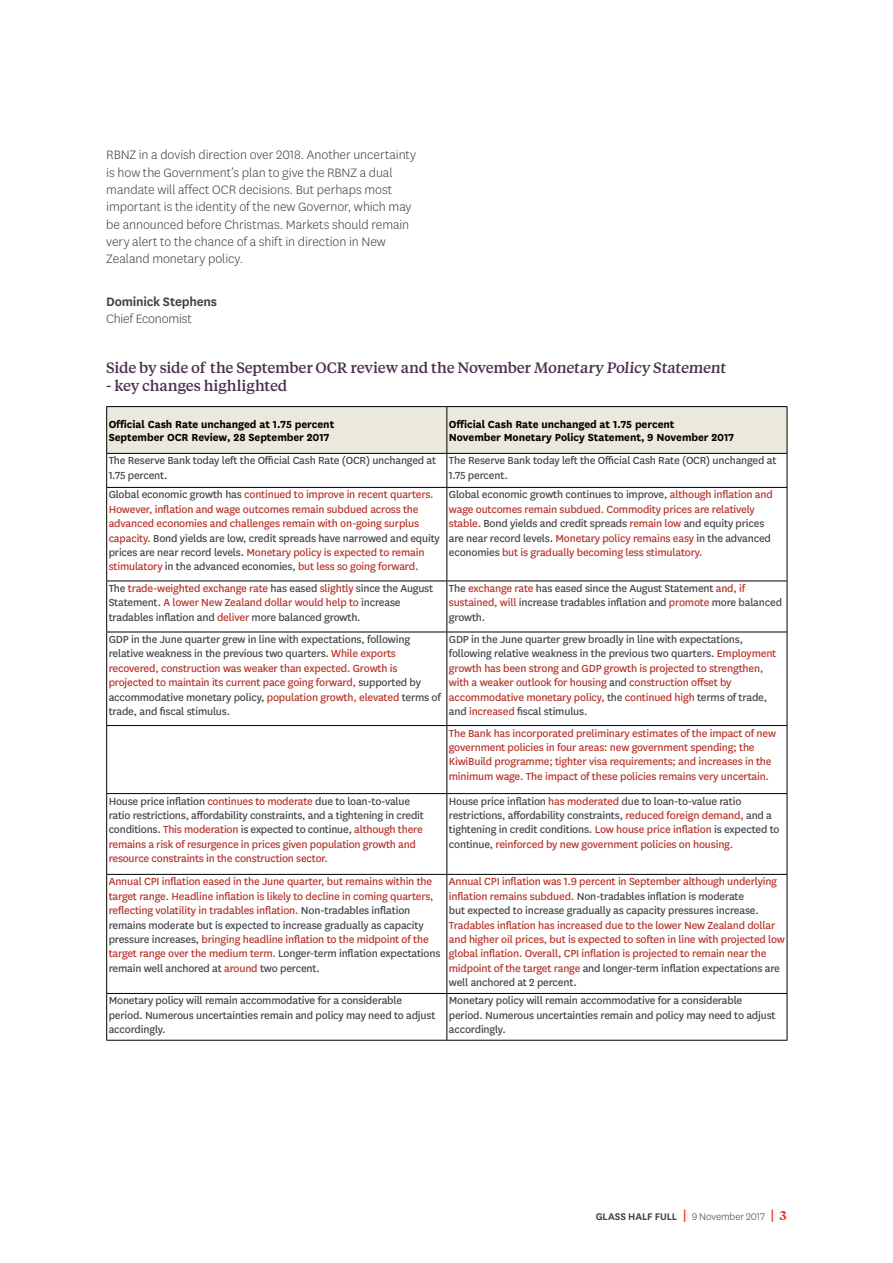
<style>
.page{position:relative;width:893px;height:1263px;background:#fff}
.page>*{position:absolute;margin:0;border:0;box-sizing:border-box;transform-origin:0 0}
.t1{font:500 15px "Tiempos Text";letter-spacing:-.015em;color:#4c2f4e}
.t2{font:300 14.25px/17.2px "National LF";letter-spacing:-.005em;color:#414042}
.t3{font:600 14.25px "National LF";letter-spacing:-.015em;color:#414042}
.t4{font:12px/14.4px "National LF";letter-spacing:-.015em;color:#b62f25}
.t5{font:12px/14.4px "National LF";letter-spacing:-.015em;color:#414042}
.t6{font:700 12px/13.5px "National LF";letter-spacing:-.005em;color:#000}
.t7{font:600 11.25px "National LF";letter-spacing:-.005em;color:#414042}
.s1{color:#414042}
.s2{color:#b62f25}
.s3{font-family:"Tiempos Text";font-size:13.5px;color:#ee3124}
.s4{font-weight:300}
.s5{font-family:"Tiempos Text";font-size:12.75px;color:#ee3124}
</style>
<div class="page">
<div style="left:107px;top:407px;width:680px;height:46px;background:#ebe9db"></div>
<hr style="left:106px;top:406px;width:341px;height:1px;background:#000">
<hr style="left:106px;top:407px;width:1px;height:46px;background:#000">
<hr style="left:447px;top:406px;width:340px;height:1px;background:#000">
<hr style="left:446px;top:407px;width:1px;height:46px;background:#000">
<hr style="left:787px;top:407px;width:1px;height:46px;background:#000">
<hr style="left:106px;top:453px;width:341px;height:1px;background:#000">
<hr style="left:106px;top:454px;width:1px;height:33px;background:#000">
<hr style="left:447px;top:453px;width:340px;height:1px;background:#000">
<hr style="left:446px;top:454px;width:1px;height:33px;background:#000">
<hr style="left:787px;top:454px;width:1px;height:33px;background:#000">
<hr style="left:106px;top:487px;width:341px;height:1px;background:#000">
<hr style="left:106px;top:488px;width:1px;height:93px;background:#000">
<hr style="left:447px;top:487px;width:340px;height:1px;background:#000">
<hr style="left:446px;top:488px;width:1px;height:93px;background:#000">
<hr style="left:787px;top:488px;width:1px;height:93px;background:#000">
<hr style="left:106px;top:581px;width:341px;height:1px;background:#000">
<hr style="left:106px;top:581px;width:1px;height:51px;background:#000">
<hr style="left:447px;top:581px;width:340px;height:1px;background:#000">
<hr style="left:446px;top:581px;width:1px;height:51px;background:#000">
<hr style="left:787px;top:581px;width:1px;height:51px;background:#000">
<hr style="left:106px;top:632px;width:341px;height:1px;background:#000">
<hr style="left:106px;top:632px;width:1px;height:93px;background:#000">
<hr style="left:447px;top:632px;width:340px;height:1px;background:#000">
<hr style="left:446px;top:632px;width:1px;height:93px;background:#000">
<hr style="left:787px;top:632px;width:1px;height:93px;background:#000">
<hr style="left:106px;top:725px;width:341px;height:1px;background:#000">
<hr style="left:106px;top:726px;width:1px;height:67px;background:#000">
<hr style="left:447px;top:725px;width:340px;height:1px;background:#000">
<hr style="left:446px;top:726px;width:1px;height:67px;background:#000">
<hr style="left:787px;top:726px;width:1px;height:67px;background:#000">
<hr style="left:106px;top:793px;width:341px;height:1px;background:#000">
<hr style="left:106px;top:794px;width:1px;height:80px;background:#000">
<hr style="left:447px;top:793px;width:340px;height:1px;background:#000">
<hr style="left:446px;top:794px;width:1px;height:80px;background:#000">
<hr style="left:787px;top:794px;width:1px;height:80px;background:#000">
<hr style="left:106px;top:874px;width:341px;height:1px;background:#000">
<hr style="left:106px;top:875px;width:1px;height:118px;background:#000">
<hr style="left:447px;top:874px;width:340px;height:1px;background:#000">
<hr style="left:446px;top:875px;width:1px;height:118px;background:#000">
<hr style="left:787px;top:875px;width:1px;height:118px;background:#000">
<hr style="left:106px;top:993px;width:341px;height:1px;background:#000">
<hr style="left:106px;top:994px;width:1px;height:46px;background:#000">
<hr style="left:447px;top:993px;width:340px;height:1px;background:#000">
<hr style="left:446px;top:994px;width:1px;height:46px;background:#000">
<hr style="left:787px;top:994px;width:1px;height:46px;background:#000">
<hr style="left:106px;top:1040px;width:341px;height:1px;background:#000">
<hr style="left:447px;top:1040px;width:340px;height:1px;background:#000">
<p class="t2" style="left:106px;top:146px;width:311px">RBNZ in a dovish direction over 2018. Another uncertainty is how the Government’s plan to give the RBNZ a dual mandate will affect OCR decisions. But perhaps most important is the identity of the new Governor, which may be announced before Christmas. Markets should remain very alert to the chance of a shift in direction in New Zealand monetary policy.</p>
<p class="t3" style="left:106px;top:292px;width:112px">Dominick Stephens</p>
<p class="t2" style="left:106px;top:310px;width:87px">Chief Economist</p>
<p class="t1" style="left:106px;top:357px;width:623px">Side by side of the September OCR review and the November Monetary Policy Statement</p>
<p class="t1" style="left:106px;top:375px;width:183px">- key changes highlighted</p>
<p class="t6" style="left:109px;top:416px;width:227px">Official Cash Rate unchanged at 1.75 percent<br>September OCR Review, 28 September 2017</p>
<p class="t6" style="left:449px;top:416px;width:287px">Official Cash Rate unchanged at 1.75 percent<br>November Monetary Policy Statement, 9 November 2017</p>
<p class="t5" style="left:109px;top:453px;width:329px">The Reserve Bank today left the Official Cash Rate (OCR) unchanged at<br>1.75 percent.</p>
<p class="t5" style="left:449px;top:453px;width:329px">The Reserve Bank today left the Official Cash Rate (OCR) unchanged at<br>1.75 percent.</p>
<p class="t4" style="left:109px;top:487px;width:333px"><span class="s1">Global economic growth has</span> continued to improve in recent quarters.<br>However, inflation and wage outcomes remain subdued across the advanced economies and challenges remain with on-going surplus capacity. <span class="s1">Bond yields are low, credit spreads have narrowed and equity prices are near record levels.</span> Monetary policy is expected to remain stimulatory <span class="s1">in the advanced economies,</span> but less so going forward.</p>
<p class="t4" style="left:449px;top:487px;width:325px"><span class="s1">Global economic growth continues to improve,</span> although inflation and wage outcomes remain subdued. Commodity prices are relatively stable. <span class="s1">Bond yields and credit spreads</span> remain low <span class="s1">and equity prices are near record levels.</span> Monetary policy remains easy <span class="s1">in the advanced economies</span> but is gradually becoming less stimulatory.</p>
<p class="t5" style="left:109px;top:580px;width:326px">The <span class="s2">trade-weighted exchange rate</span> has eased <span class="s2">slightly</span> since the August<br>Statement. <span class="s2">A lower New Zealand dollar would help to</span> increase tradables inflation and <span class="s2">deliver</span> more balanced growth.</p>
<p class="t5" style="left:449px;top:580px;width:335px">The <span class="s2">exchange rate</span> has eased since the August Statement <span class="s2">and, if sustained, will</span> increase tradables inflation and <span class="s2">promote</span> more balanced growth.</p>
<p class="t5" style="left:109px;top:631px;width:334px">GDP in the June quarter grew in line with expectations, following relative weakness in the previous two quarters. <span class="s2">While exports recovered, construction was weaker than expected. Growth is projected to maintain its current pace going forward,</span> supported by accommodative monetary policy, <span class="s2">population growth, elevated</span> terms of trade, and fiscal stimulus.</p>
<p class="t4" style="left:449px;top:631px;width:329px"><span class="s1">GDP in the June quarter grew broadly in line with expectations, following relative weakness in the previous two quarters.</span> Employment growth has been strong and GDP growth is projected to strengthen, with a weaker outlook for housing <span class="s1">and</span> construction offset by accommodative monetary policy, <span class="s1">the</span> continued high <span class="s1">terms of trade, and</span> increased <span class="s1">fiscal stimulus.</span></p>
<p class="t4" style="left:449px;top:725px;width:329px">The Bank has incorporated preliminary estimates of the impact of new government policies in four areas: new government spending; the KiwiBuild programme; tighter visa requirements; and increases in the minimum wage. The impact of these policies remains very uncertain.</p>
<p class="t4" style="left:109px;top:793px;width:317px"><span class="s1">House price inflation</span> continues to moderate <span class="s1">due to loan-to-value ratio restrictions, affordability constraints, and a tightening in credit conditions.</span> This moderation <span class="s1">is expected to continue,</span> although there remains a risk of resurgence in prices given population growth and resource constraints in the construction sector.</p>
<p class="t5" style="left:449px;top:793px;width:332px">House price inflation <span class="s2">has moderated</span> due to loan-to-value ratio restrictions, affordability constraints, <span class="s2">reduced foreign demand,</span> and a tightening in credit conditions. <span class="s2">Low house price inflation</span> is expected to continue, <span class="s2">reinforced by new government policies on housing.</span></p>
<p class="t4" style="left:109px;top:874px;width:333px">Annual CPI inflation eased in the June quarter, but remains within the target range. Headline inflation is likely to decline in coming quarters, reflecting volatility in tradables inflation. <span class="s1">Non-tradables inflation remains moderate but is expected to increase gradually as capacity pressure increases,</span> bringing headline inflation to the midpoint of the target range over the medium term. <span class="s1">Longer-term inflation expectations remain well anchored at</span> around <span class="s1">two percent.</span></p>
<p class="t5" style="left:449px;top:874px;width:330px"><span class="s2">Annual CPI inflation was 1.9 percent in September although underlying inflation remains subdued.</span> Non-tradables inflation is moderate<br>but expected to increase gradually as capacity pressures increase.</p>
<p class="t4" style="left:449px;top:917px;width:338px">Tradables inflation has increased due to the lower New Zealand dollar and higher oil prices, but is expected to soften in line with projected low global inflation. Overall, CPI inflation is projected to remain near the midpoint of the target range <span class="s1">and longer-term inflation expectations are well anchored at 2 percent.</span></p>
<p class="t5" style="left:109px;top:993px;width:328px">Monetary policy will remain accommodative for a considerable period. Numerous uncertainties remain and policy may need to adjust accordingly.</p>
<p class="t5" style="left:449px;top:993px;width:328px">Monetary policy will remain accommodative for a considerable period. Numerous uncertainties remain and policy may need to adjust accordingly.</p>
<p class="t7" style="left:596px;top:1209px;width:192px">GLASS HALF FULL <span class="s3">|</span> <span class="s4">9 November 2017</span> <span class="s3">|</span> <span class="s5">3</span></p>
</div>
